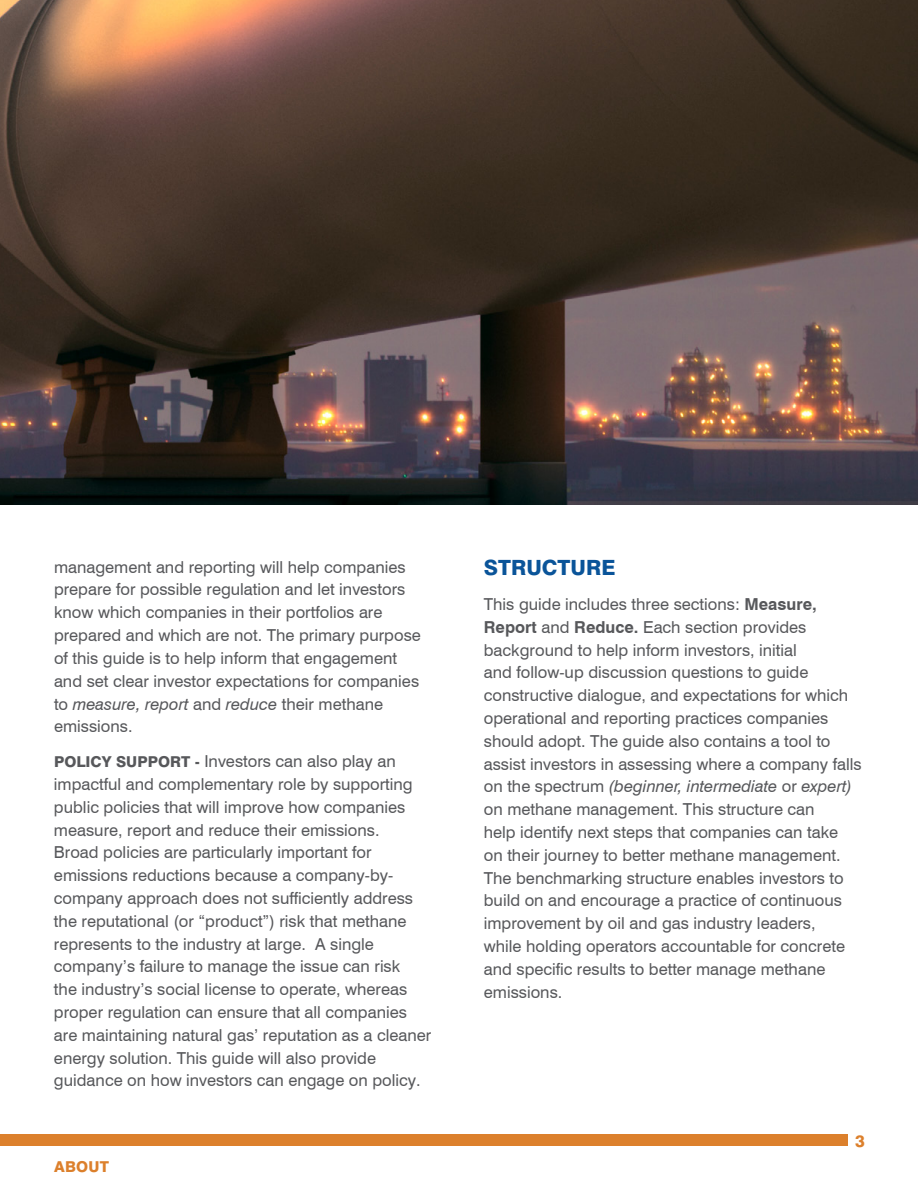
<style>
.page{position:relative;width:918px;height:1188px;background:#fff}
.page>*{position:absolute;margin:0;border:0;box-sizing:border-box;transform-origin:0 0}
.t1{font:800 21px "Swiss 721 BT";color:#0a5499}
.t2{font:16.5px/22.8px "Swiss 721";color:#57585b}
.t3{font:italic 16.5px "Swiss 721 BT";color:#57585b}
.t4{font:800 16.5px "Swiss 721 BT";color:#dc802c}
.t5{font:800 15px "Swiss 721 BT";letter-spacing:.02em;color:#dc802c}
.s1{font-family:"Swiss 721";font-style:normal}
.s2{font-family:"Swiss 721 BT";font-weight:800;font-size:15px}
.s3{font-family:"Swiss 721 BT";font-weight:700}
</style>
<div class="page">
<div style="left:0;top:1134px;width:848px;height:12px;background:#dc802c"></div>
<img style="left:0;top:0;width:918px;height:505px">
<p class="t2" style="left:54px;top:555px;width:368px">management and reporting will help companies prepare for possible regulation and let investors know which companies in their portfolios are prepared and which are not. The primary purpose of this guide is to help inform that engagement and set clear investor expectations for companies</p>
<p class="t3" style="left:54px;top:694px;width:331px"><span class="s1">to</span> measure, report <span class="s1">and</span> reduce <span class="s1">their methane</span></p>
<p class="t2" style="left:54px;top:708px;width:343px;line-height:34.8px">emissions.<br><span class="s2">POLICY SUPPORT -</span> Investors can also play an</p>
<p class="t2" style="left:54px;top:772px;width:379px">impactful and complementary role by supporting public policies that will improve how companies measure, report and reduce their emissions.<br>Broad policies are particularly important for emissions reductions because a company-by&shy;company approach does not sufficiently address the reputational (or “product”) risk that methane represents to the industry at large. A single company’s failure to manage the issue can risk<br>the industry’s social license to operate, whereas proper regulation can ensure that all companies are maintaining natural gas’ reputation as a cleaner energy solution. This guide will also provide guidance on how investors can engage on policy.</p>
<p class="t5" style="left:54px;top:1157px;width:57px">ABOUT</p>
<p class="t1" style="left:484px;top:555px;width:133px">STRUCTURE</p>
<p class="t2" style="left:484px;top:592px;width:379px">This guide includes three sections: <span class="s3">Measure, Report</span> and <span class="s3">Reduce.</span> Each section provides background to help inform investors, initial<br>and follow-up discussion questions to guide constructive dialogue, and expectations for which operational and reporting practices companies should adopt. The guide also contains a tool to assist investors in assessing where a company falls</p>
<p class="t3" style="left:484px;top:777px;width:370px"><span class="s1">on the spectrum</span> (beginner, intermediate <span class="s1">or</span> expert)</p>
<p class="t2" style="left:484px;top:797px;width:363px">on methane management. This structure can help identify next steps that companies can take on their journey to better methane management.<br>The benchmarking structure enables investors to build on and encourage a practice of continuous improvement by oil and gas industry leaders, while holding operators accountable for concrete and specific results to better manage methane emissions.</p>
<p class="t4" style="left:855px;top:1131px;width:11px">3</p>
</div>
